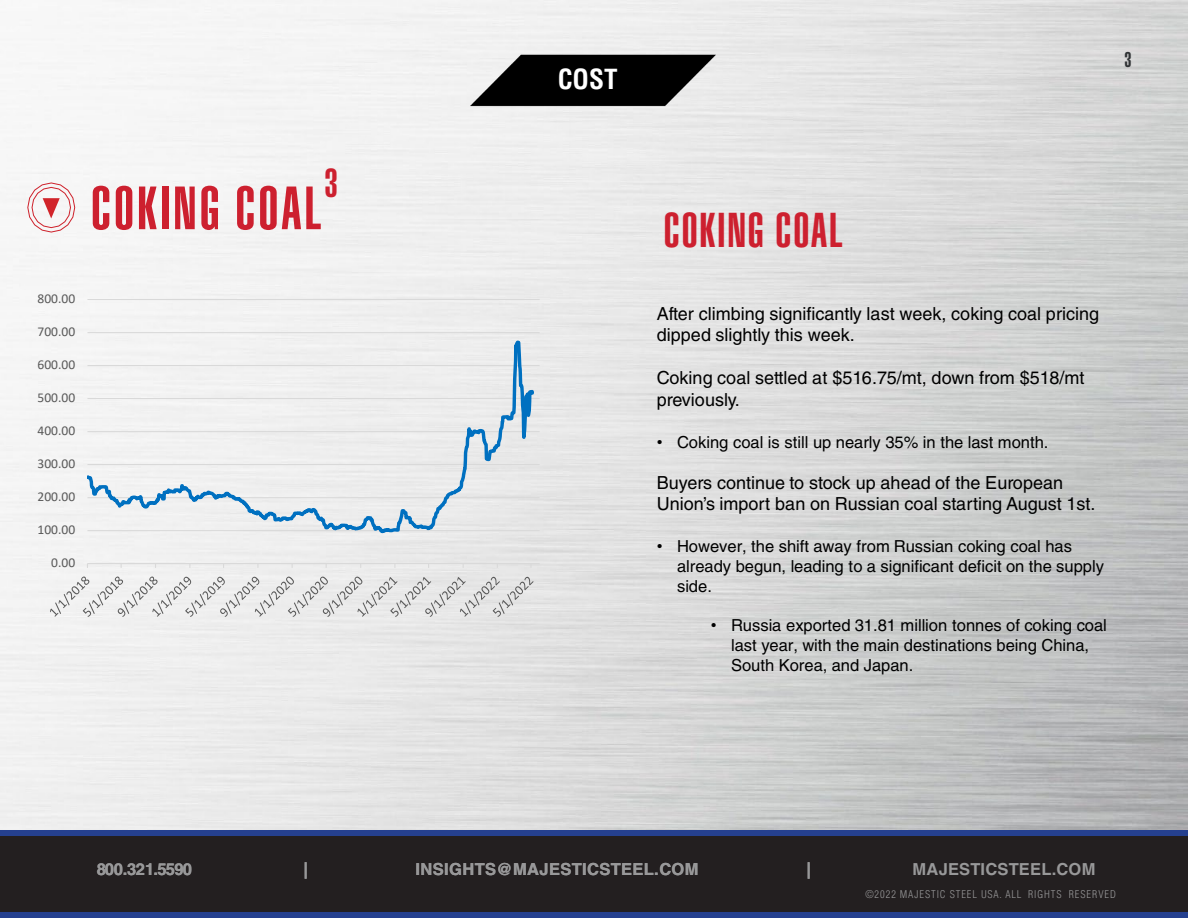
<style>
.page{position:relative;width:1188px;height:918px;background:#fff}
.page>*{position:absolute;margin:0;border:0;box-sizing:border-box;transform-origin:0 0}
.t1{font:60px "Helvetica LT Std Ultra Comp";letter-spacing:.05em;color:#cd202f}
.t2{font:48px "Helvetica LT Std Ultra Comp";letter-spacing:.04em;color:#cd202f}
.t3{font:39.9px "Helvetica LT Std Ultra Comp";color:#cd202f}
.t4{font:700 condensed 27px "Helvetica LT Std";color:#fff}
.t5{font:21px "Helvetica LT Std Ultra Comp";color:#303335}
.t6{font:18px/21.6px "Helvetica LT Std";color:#000}
.t7{font:16.5px/19.8px "Helvetica LT Std";color:#000}
.t8{font:700 16.5px "Helvetica LT Std";letter-spacing:.015em;color:#989899}
.t9{font:700 16.5px "Helvetica LT Std";letter-spacing:-.045em;color:#989899}
.t10{font:13.5px "Calibri";color:#595959}
.t11{font:300 condensed 10.5px "Helvetica LT Std";letter-spacing:.09em;color:#989899}
.s1{font-family:"Arial"}
</style>
<div class="page">
<div style="left:0;top:833px;width:1188px;height:82px;background:#231f20"></div>
<div style="left:0;top:912px;width:1188px;height:6px;background:#25408f"></div>
<div style="left:0;top:830px;width:1188px;height:6px;background:#25408f"></div>
<img style="left:469px;top:26px;width:250px;height:106px">
<svg style="left:27px;top:182px;width:49px;height:51px"></svg>
<hr style="left:87px;top:530px;width:453px;height:1px;background:#d9d9d9">
<hr style="left:87px;top:497px;width:453px;height:1px;background:#d9d9d9">
<hr style="left:87px;top:464px;width:453px;height:1px;background:#d9d9d9">
<hr style="left:87px;top:431px;width:453px;height:1px;background:#d9d9d9">
<hr style="left:87px;top:398px;width:453px;height:1px;background:#d9d9d9">
<hr style="left:87px;top:365px;width:453px;height:1px;background:#d9d9d9">
<hr style="left:87px;top:332px;width:453px;height:1px;background:#d9d9d9">
<hr style="left:87px;top:299px;width:453px;height:1px;background:#d9d9d9">
<hr style="left:87px;top:563px;width:453px;height:1px;background:#d9d9d9">
<svg style="left:87px;top:300px;width:449px;height:236px"></svg>
<svg style="left:50px;top:577px;width:484px;height:40px"></svg>
<h1 class="t3" style="left:324px;top:160px;width:15px">3</h1>
<h1 class="t1" style="left:91px;top:174px;width:232px">COKING COAL</h1>
<p class="t10" style="left:38px;top:290px;width:39px">800.00</p>
<p class="t10" style="left:38px;top:323px;width:39px">700.00</p>
<p class="t10" style="left:38px;top:356px;width:39px">600.00</p>
<p class="t10" style="left:38px;top:389px;width:39px">500.00</p>
<p class="t10" style="left:38px;top:422px;width:39px">400.00</p>
<p class="t10" style="left:38px;top:455px;width:39px">300.00</p>
<p class="t10" style="left:38px;top:488px;width:39px">200.00</p>
<p class="t10" style="left:38px;top:521px;width:39px">100.00</p>
<p class="t10" style="left:51px;top:554px;width:25px">0.00</p>
<p class="t4" style="left:558px;top:63px;width:61px">COST</p>
<p class="t5" style="left:1124px;top:48px;width:9px">3</p>
<p class="t2" style="left:664px;top:202px;width:180px">COKING COAL</p>
<p class="t6" style="left:657px;top:302px;width:444px">After climbing significantly last week, coking coal pricing dipped slightly this week.</p>
<p class="t6" style="left:657px;top:367px;width:429px">Coking coal settled at $516.75/mt, down from $518/mt previously.</p>
<p class="t7" style="left:657px;top:432px;width:393px"><span class="s1">•</span> Coking coal is still up nearly 35% in the last month.</p>
<p class="t6" style="left:657px;top:472px;width:440px">Buyers continue to stock up ahead of the European<br>Union’s import ban on Russian coal starting August 1st.</p>
<p class="t7" style="left:677px;top:536px;width:428px;text-indent:-20px"><span class="s1">•</span> However, the shift away from Russian coking coal has already begun, leading to a significant deficit on the supply side.</p>
<p class="t7" style="left:731px;top:616px;width:377px;text-indent:-20px"><span class="s1">•</span> Russia exported 31.81 million tonnes of coking coal last year, with the main destinations being China,<br>South Korea, and Japan.</p>
<p class="t9" style="left:97px;top:859px;width:97px">800.321.5590</p>
<p class="t8" style="left:303px;top:859px;width:6px">|</p>
<p class="t8" style="left:415px;top:859px;width:285px">INSIGHTS@MAJESTICSTEEL.COM</p>
<p class="t8" style="left:807px;top:859px;width:6px">|</p>
<p class="t8" style="left:913px;top:859px;width:184px">MAJESTICSTEEL.COM</p>
<p class="t11" style="left:865px;top:888px;width:252px">©2022 MAJESTIC STEEL USA. ALL RIGHTS RESERVED</p>
</div>
